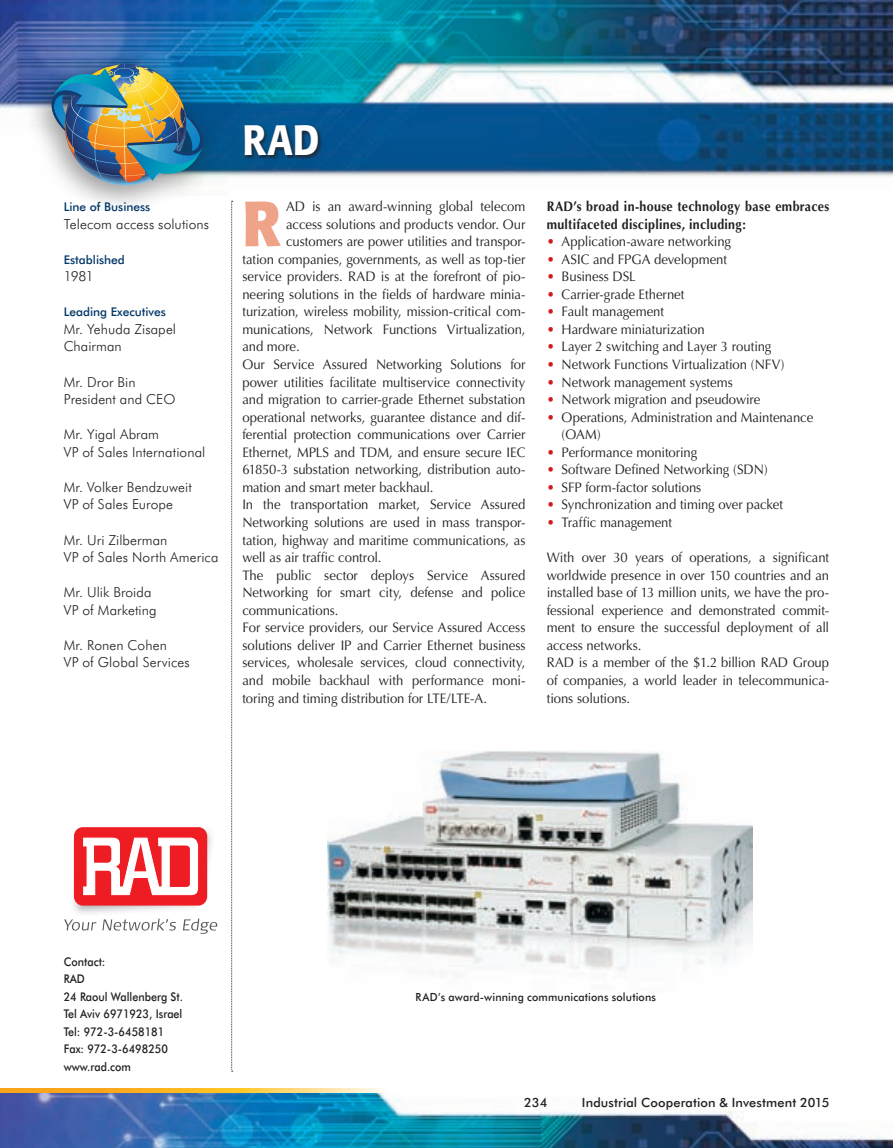
<style>
.page{position:relative;width:893px;height:1148px;background:#fff}
.page>*{position:absolute;margin:0;border:0;box-sizing:border-box;transform-origin:0 0}
.t1{font:700 63.15px "Formata";color:#efa389;scale:.95 1}
.t2{font:500 42px "Formata";color:#fff;scale:.9 1}
.t3{font:13.8px/17.5px "Optima";letter-spacing:-.005em;color:#231f20;scale:.95 1}
.t4{font:300 13.8px/17.5px "Futura BT";letter-spacing:.005em;color:#231f20}
.t5{font:700 13.8px/17.5px "Optima";letter-spacing:.025em;color:#231f20;scale:.9 1}
.t6{font:500 12.75px "Futura BT";letter-spacing:.01em;color:#231f20}
.t7{font:500 12px/17.5px "Futura BT";color:#231f20;scale:.9 1}
.t8{font:500 12px "Futura BT";color:#003667}
.t9{font:500 11.25px "Futura BT";letter-spacing:.015em;color:#231f20;scale:.95 1}
.s1{color:#d7171f}
</style>
<div class="page">
<img style="left:0;top:0;width:893px;height:178px">
<img style="left:0;top:1093px;width:893px;height:55px">
<svg style="left:231px;top:201px;width:2px;height:871px"></svg>
<div style="left:21px;top:45px;width:198px;height:169px;background:#231f20;opacity:.45"></div>
<img style="left:46px;top:64px;width:163px;height:123px">
<svg style="left:0;top:1089px;width:383px;height:4px;background:#fbc048"></svg>
<img style="left:73px;top:827px;width:139px;height:87px">
<div style="left:74px;top:827px;width:133px;height:79px;background:#ee1d23;border-radius:9px"></div>
<svg style="left:77px;top:837px;width:127px;height:67px"></svg>
<svg style="left:64px;top:919px;width:153px;height:15px"></svg>
<img style="left:327px;top:751px;width:426px;height:220px">
<div style="left:242px;top:122px;width:81px;height:37px;background:#231f20;opacity:.75"></div>
<p class="t8" style="left:64px;top:199px;width:88px">Line of Business</p>
<p class="t4" style="left:64px;top:215px;width:147px">Telecom access solutions</p>
<p class="t8" style="left:64px;top:252px;width:63px">Established</p>
<p class="t4" style="left:64px;top:267px;width:31px">1981</p>
<p class="t8" style="left:64px;top:305px;width:104px">Leading Executives</p>
<p class="t4" style="left:64px;top:320px;width:114px">Mr. Yehuda Zisapel<br>Chairman</p>
<p class="t4" style="left:64px;top:373px;width:113px">Mr. Dror Bin<br>President and CEO</p>
<p class="t4" style="left:64px;top:425px;width:143px">Mr. Yigal Abram<br>VP of Sales International</p>
<p class="t4" style="left:64px;top:478px;width:130px">Mr. Volker Bendzuweit<br>VP of Sales Europe</p>
<p class="t4" style="left:64px;top:531px;width:156px">Mr. Uri Zilberman<br>VP of Sales North America</p>
<p class="t4" style="left:64px;top:583px;width:94px">Mr. Ulik Broida<br>VP of Marketing</p>
<p class="t4" style="left:64px;top:636px;width:128px">Mr. Ronen Cohen<br>VP of Global Services</p>
<h2 class="t2" style="left:242px;top:115px;width:87px">RAD</h2>
<h1 class="t1" style="left:242px;top:184px;width:42px">R</h1>
<p class="t3" style="left:286px;top:198px;width:253px">AD is an award-winning global telecom</p>
<p class="t3" style="left:286px;top:215px;width:253px">access solutions and products vendor. Our</p>
<p class="t3" style="left:286px;top:233px;width:253px">customers are power utilities and transpor-</p>
<p class="t3" style="left:242px;top:250px;width:299px">tation companies, governments, as well as top-tier</p>
<p class="t3" style="left:242px;top:268px;width:299px">service providers. RAD is at the forefront of pio-</p>
<p class="t3" style="left:242px;top:286px;width:299px">neering solutions in the fields of hardware minia-</p>
<p class="t3" style="left:242px;top:303px;width:299px">turization, wireless mobility, mission-critical com-</p>
<p class="t3" style="left:242px;top:321px;width:299px">munications, Network Functions Virtualization,</p>
<p class="t3" style="left:242px;top:338px;width:62px">and more.</p>
<p class="t3" style="left:242px;top:356px;width:299px">Our Service Assured Networking Solutions for</p>
<p class="t3" style="left:242px;top:373px;width:299px">power utilities facilitate multiservice connectivity</p>
<p class="t3" style="left:242px;top:391px;width:299px">and migration to carrier-grade Ethernet substation</p>
<p class="t3" style="left:242px;top:408px;width:299px">operational networks, guarantee distance and dif-</p>
<p class="t3" style="left:242px;top:426px;width:299px">ferential protection communications over Carrier</p>
<p class="t3" style="left:242px;top:444px;width:299px">Ethernet, MPLS and TDM, and ensure secure IEC</p>
<p class="t3" style="left:242px;top:461px;width:299px">61850-3 substation networking, distribution auto-</p>
<p class="t3" style="left:242px;top:479px;width:203px">mation and smart meter backhaul.</p>
<p class="t3" style="left:242px;top:496px;width:299px">In the transportation market, Service Assured</p>
<p class="t3" style="left:242px;top:514px;width:299px">Networking solutions are used in mass transpor-</p>
<p class="t3" style="left:242px;top:531px;width:299px">tation, highway and maritime communications, as</p>
<p class="t3" style="left:242px;top:549px;width:148px">well as air traffic control.</p>
<p class="t3" style="left:242px;top:566px;width:299px">The public sector deploys Service Assured</p>
<p class="t3" style="left:242px;top:584px;width:299px">Networking for smart city, defense and police</p>
<p class="t3" style="left:242px;top:602px;width:103px">communications.</p>
<p class="t3" style="left:242px;top:619px;width:299px">For service providers, our Service Assured Access</p>
<p class="t3" style="left:242px;top:637px;width:299px">solutions deliver IP and Carrier Ethernet business</p>
<p class="t3" style="left:242px;top:654px;width:299px">services, wholesale services, cloud connectivity,</p>
<p class="t3" style="left:242px;top:672px;width:299px">and mobile backhaul with performance moni-</p>
<p class="t3" style="left:242px;top:689px;width:259px">toring and timing distribution for LTE/LTE-A.</p>
<p class="t5" style="left:547px;top:198px;width:315px">RAD’s broad in-house technology base embraces multifaceted disciplines, including:</p>
<p class="t3" style="left:547px;top:233px;width:195px"><span class="s1">•</span> Application-aware networking</p>
<p class="t3" style="left:547px;top:250px;width:191px"><span class="s1">•</span> ASIC and FPGA development</p>
<p class="t3" style="left:547px;top:268px;width:95px"><span class="s1">•</span> Business DSL</p>
<p class="t3" style="left:547px;top:286px;width:147px"><span class="s1">•</span> Carrier-grade Ethernet</p>
<p class="t3" style="left:547px;top:303px;width:125px"><span class="s1">•</span> Fault management</p>
<p class="t3" style="left:547px;top:321px;width:168px"><span class="s1">•</span> Hardware miniaturization</p>
<p class="t3" style="left:547px;top:338px;width:238px"><span class="s1">•</span> Layer 2 switching and Layer 3 routing</p>
<p class="t3" style="left:547px;top:356px;width:252px"><span class="s1">•</span> Network Functions Virtualization (NFV)</p>
<p class="t3" style="left:547px;top:373px;width:197px"><span class="s1">•</span> Network management systems</p>
<p class="t3" style="left:547px;top:391px;width:226px"><span class="s1">•</span> Network migration and pseudowire</p>
<p class="t3" style="left:562px;top:408px;width:266px;text-indent:-15px"><span class="s1">•</span> Operations, Administration and Maintenance (OAM)</p>
<p class="t3" style="left:547px;top:444px;width:160px"><span class="s1">•</span> Performance monitoring</p>
<p class="t3" style="left:547px;top:461px;width:234px"><span class="s1">•</span> Software Defined Networking (SDN)</p>
<p class="t3" style="left:547px;top:479px;width:164px"><span class="s1">•</span> SFP form-factor solutions</p>
<p class="t3" style="left:547px;top:496px;width:250px"><span class="s1">•</span> Synchronization and timing over packet</p>
<p class="t3" style="left:547px;top:514px;width:133px"><span class="s1">•</span> Traffic management</p>
<p class="t3" style="left:547px;top:549px;width:299px">With over 30 years of operations, a significant worldwide presence in over 150 countries and an installed base of 13 million units, we have the pro&shy;fessional experience and demonstrated commit&shy;ment to ensure the successful deployment of all access networks.<br>RAD is a member of the $1.2 billion RAD Group of companies, a world leader in telecommunica&shy;tions solutions.</p>
<p class="t7" style="left:64px;top:953px;width:134px">Contact:<br>RAD<br>24 Raoul Wallenberg St.<br>Tel Aviv 6971923, Israel<br>Tel: 972-3-6458181<br>Fax: 972-3-6498250 www.rad.com</p>
<p class="t9" style="left:415px;top:990px;width:255px">RAD’s award-winning communications solutions</p>
<p class="t6" style="left:524px;top:1095px;width:25px">234</p>
<p class="t6" style="left:582px;top:1095px;width:249px">Industrial Cooperation &amp; Investment 2015</p>
</div>
